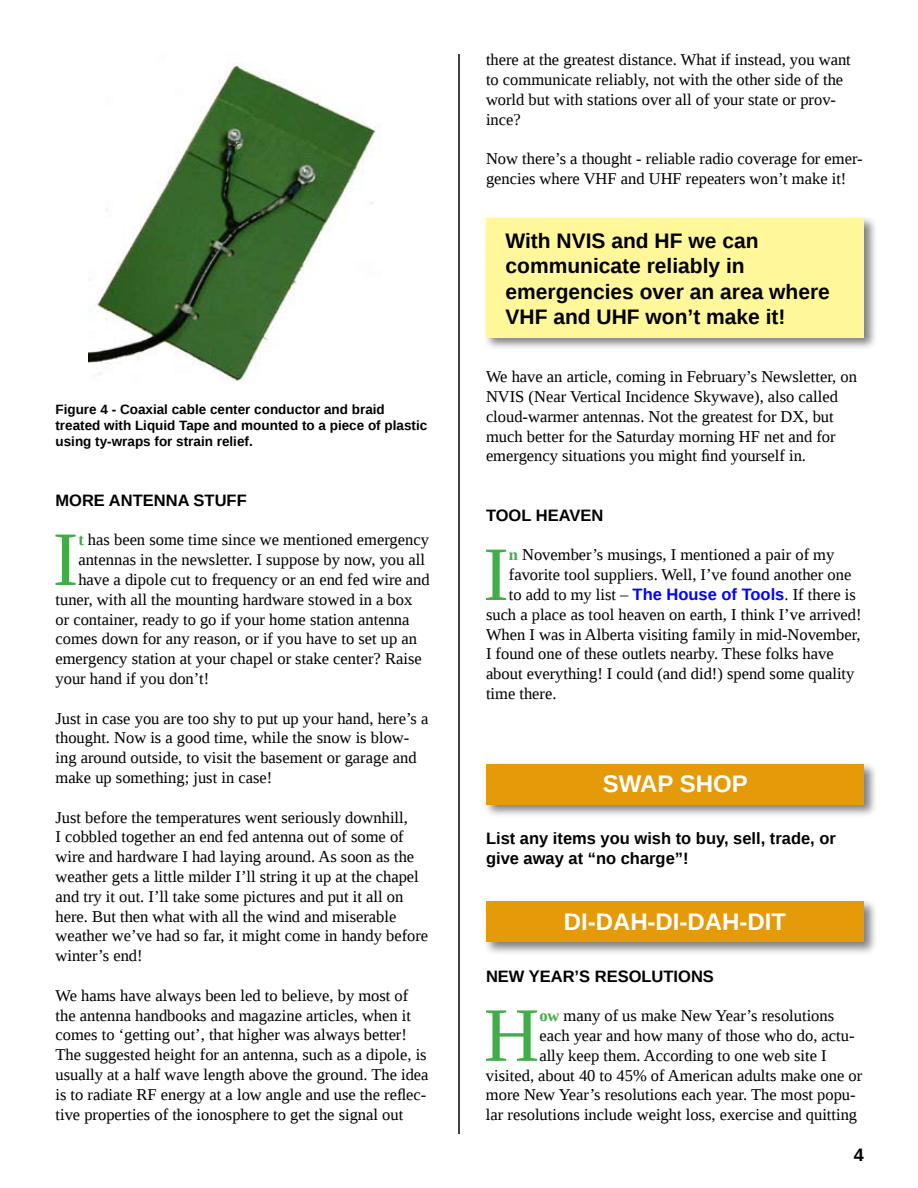
<style>
.page{position:relative;width:918px;height:1188px;background:#fff}
.page>*{position:absolute;margin:0;border:0;box-sizing:border-box;transform-origin:0 0}
.t1{font:76.95px "Liberation Serif";color:#41ad49}
.t2{font:700 24px "Liberation Sans";color:#fff}
.t3{font:700 21px/25.2px "Liberation Sans";color:#000}
.t4{font:700 18px "Liberation Sans";color:#000}
.t5{font:16.5px/19.8px "Liberation Serif";color:#000}
.t6{font:700 16.5px/19.8px "Liberation Sans";color:#000}
.t7{font:700 13.5px/16.2px "Liberation Sans";color:#000}
.s1{font-weight:700;color:#41ad49}
.s2{font-family:"Liberation Sans";font-weight:700;color:#0002ff}
</style>
<div class="page">
<div style="left:483px;top:761px;width:401px;height:63px;background:#000;opacity:.5"></div>
<div style="left:486px;top:764px;width:378px;height:40px;background:#e59a09"></div>
<div style="left:483px;top:899px;width:401px;height:63px;background:#000;opacity:.5"></div>
<div style="left:486px;top:902px;width:378px;height:40px;background:#e59a09"></div>
<hr style="left:458px;top:54px;width:2px;height:1080px;background:#000">
<div style="left:483px;top:215px;width:401px;height:142px;background:#000;opacity:.5"></div>
<div style="left:486px;top:218px;width:378px;height:120px;background:#fff799"></div>
<img style="left:89px;top:62px;width:292px;height:320px">
<p class="t7" style="left:56px;top:401px;width:373px">Figure 4 - Coaxial cable center conductor and braid treated with Liquid Tape and mounted to a piece of plastic using ty-wraps for strain relief.</p>
<p class="t6" style="left:56px;top:490px;width:193px">MORE ANTENNA STUFF</p>
<h1 class="t1" style="left:53px;top:509px;width:27px">I</h1>
<p class="t5" style="left:78px;top:530px;width:352px"><span class="s1">t</span> has been some time since we mentioned emergency</p>
<p class="t5" style="left:78px;top:550px;width:348px">antennas in the newsletter. I suppose by now, you all</p>
<p class="t5" style="left:78px;top:569px;width:353px">have a dipole cut to frequency or an end fed wire and</p>
<p class="t5" style="left:56px;top:589px;width:358px">tuner, with all the mounting hardware stowed in a box</p>
<p class="t5" style="left:56px;top:609px;width:356px">or container, ready to go if your home station antenna</p>
<p class="t5" style="left:56px;top:629px;width:363px">comes down for any reason, or if you have to set up an</p>
<p class="t5" style="left:56px;top:649px;width:368px">emergency station at your chapel or stake center? Raise</p>
<p class="t5" style="left:56px;top:668px;width:155px">your hand if you don’t!</p>
<p class="t5" style="left:56px;top:708px;width:374px">Just in case you are too shy to put up your hand, here’s a thought. Now is a good time, while the snow is blow&shy;ing around outside, to visit the basement or garage and make up something; just in case!</p>
<p class="t5" style="left:56px;top:807px;width:374px">Just before the temperatures went seriously downhill,<br>I cobbled together an end fed antenna out of some of wire and hardware I had laying around. As soon as the weather gets a little milder I’ll string it up at the chapel and try it out. I’ll take some pictures and put it all on here. But then what with all the wind and miserable weather we’ve had so far, it might come in handy before winter’s end!</p>
<p class="t5" style="left:56px;top:985px;width:375px">We hams have always been led to believe, by most of the antenna handbooks and magazine articles, when it comes to ‘getting out’, that higher was always better!<br>The suggested height for an antenna, such as a dipole, is usually at a half wave length above the ground. The idea is to radiate RF energy at a low angle and use the reflec&shy;tive properties of the ionosphere to get the signal out</p>
<p class="t5" style="left:486px;top:50px;width:366px">there at the greatest distance. What if instead, you want to communicate reliably, not with the other side of the world but with stations over all of your state or prov&shy;ince?</p>
<p class="t5" style="left:486px;top:149px;width:378px">Now there’s a thought - reliable radio coverage for emer&shy;gencies where VHF and UHF repeaters won’t make it!</p>
<p class="t3" style="left:506px;top:228px;width:326px">With NVIS and HF we can communicate reliably in emergencies over an area where<br>VHF and UHF won’t make it!</p>
<p class="t5" style="left:486px;top:367px;width:372px">We have an article, coming in February’s Newsletter, on NVIS (Near Vertical Incidence Skywave), also called cloud-warmer antennas. Not the greatest for DX, but much better for the Saturday morning HF net and for emergency situations you might find yourself in.</p>
<p class="t6" style="left:486px;top:505px;width:119px">TOOL HEAVEN</p>
<h1 class="t1" style="left:483px;top:525px;width:27px">I</h1>
<p class="t5" style="left:509px;top:545px;width:327px"><span class="s1">n</span> November’s musings, I mentioned a pair of my</p>
<p class="t5" style="left:509px;top:565px;width:344px">favorite tool suppliers. Well, I’ve found another one</p>
<p class="t5" style="left:509px;top:585px;width:349px">to add to my list – <span class="s2">The House of Tools</span>. If there is</p>
<p class="t5" style="left:486px;top:604px;width:377px">such a place as tool heaven on earth, I think I’ve arrived!</p>
<p class="t5" style="left:486px;top:624px;width:376px">When I was in Alberta visiting family in mid-November,</p>
<p class="t5" style="left:486px;top:644px;width:349px">I found one of these outlets nearby. These folks have</p>
<p class="t5" style="left:486px;top:664px;width:370px">about everything! I could (and did!) spend some quality</p>
<p class="t5" style="left:486px;top:684px;width:72px">time there.</p>
<h2 class="t2" style="left:603px;top:767px;width:146px">SWAP SHOP</h2>
<p class="t6" style="left:486px;top:828px;width:351px">List any items you wish to buy, sell, trade, or give away at “no charge”!</p>
<h2 class="t2" style="left:564px;top:905px;width:224px">DI-DAH-DI-DAH-DIT</h2>
<p class="t6" style="left:486px;top:966px;width:229px">NEW YEAR’S RESOLUTIONS</p>
<h1 class="t1" style="left:484px;top:985px;width:57px">H</h1>
<p class="t5" style="left:539px;top:1006px;width:296px"><span class="s1">ow</span> many of us make New Year’s resolutions</p>
<p class="t5" style="left:539px;top:1026px;width:317px">each year and how many of those who do, actu-</p>
<p class="t5" style="left:539px;top:1045px;width:289px">ally keep them. According to one web site I</p>
<p class="t5" style="left:486px;top:1065px;width:378px">visited, about 40 to 45% of American adults make one or</p>
<p class="t5" style="left:486px;top:1085px;width:371px">more New Year’s resolutions each year. The most popu-</p>
<p class="t5" style="left:486px;top:1105px;width:373px">lar resolutions include weight loss, exercise and quitting</p>
<p class="t4" style="left:854px;top:1142px;width:12px">4</p>
</div>
